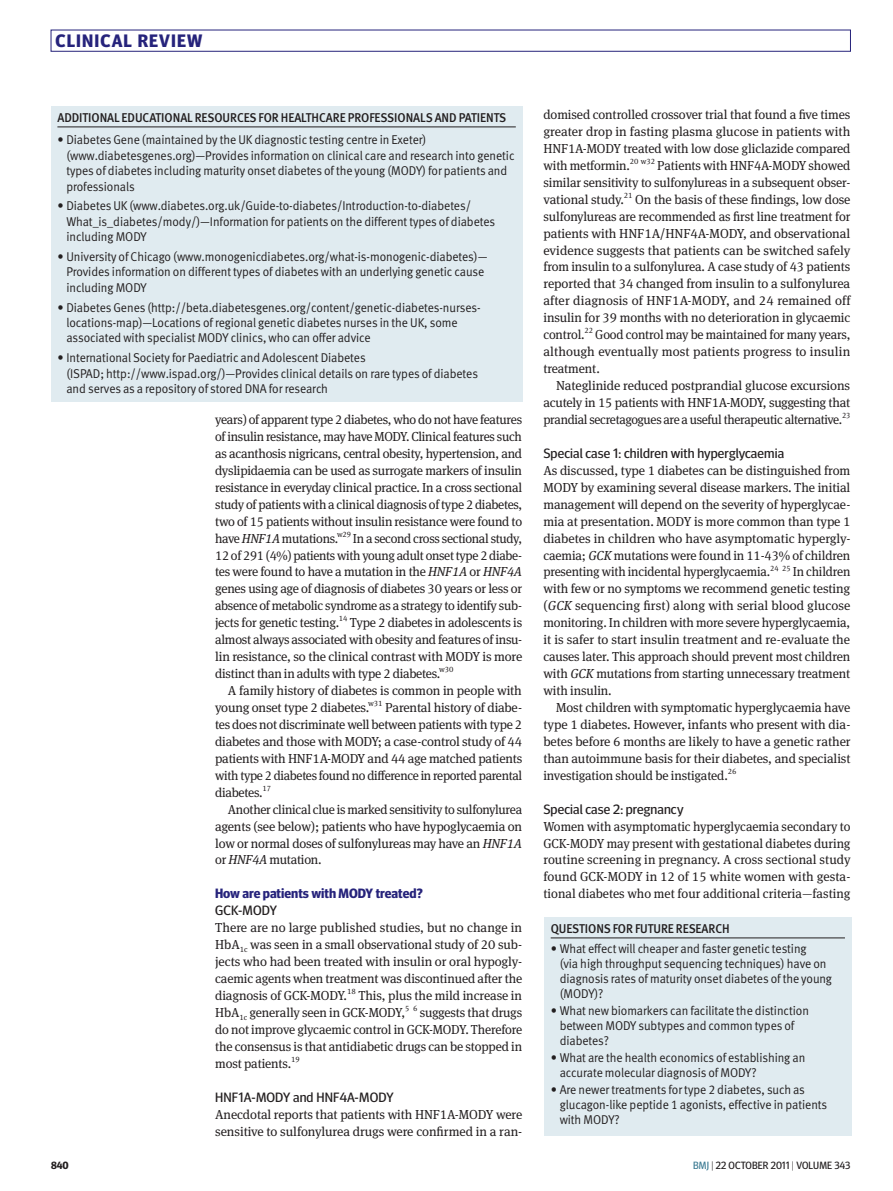
<style>
.page{position:relative;width:893px;height:1191px;background:#fff}
.page>*{position:absolute;margin:0;border:0;box-sizing:border-box;transform-origin:0 0}
.t1{font:700 18px "Meta Headline OT";letter-spacing:.06em;color:#26237b}
.subhead2{font:13.5px "Meta Headline OT";letter-spacing:.01em;color:#231f20;scale:1.05 1}
.subhead1{font:700 13.5px "Meta Headline OT";color:#26237b}
.body{font:13.05px/17px "Meta Serif Pro";letter-spacing:-.01em;color:#231f20;text-align:justify}
.body_indent{font:13.05px/17px "Meta Serif Pro";letter-spacing:-.02em;color:#231f20;text-align:justify}
.body-2{font:13.05px/17px "Meta Serif Pro";letter-spacing:-.01em;color:#231f20;text-align:justify;scale:.96 1}
.box_text_bullet_lis{font:12.75px/15.5px "Meta Normal LF";letter-spacing:-.005em;color:#231f20;scale:.95 1}
.box_text_head{font:12.75px "Meta Medium LF";letter-spacing:-.005em;color:#231f20;scale:.95 1}
.t2{font:10.5px "Meta Headline OT";letter-spacing:.01em;color:#231f20}
.t3{font:700 10.5px "Meta Headline OT";color:#231f20}
.body-3{font:7.8px "Meta Serif Pro";letter-spacing:-.02em;color:#231f20}
.body_indent-2{font:7.8px "Meta Serif Pro";letter-spacing:-.02em;color:#231f20}
.body-4{font:7.8px "Meta Serif Pro";letter-spacing:-.02em;color:#231f20;scale:.96 1}
.body_indent-3{font:7.8px "Meta Serif Pro";letter-spacing:-.02em;color:#231f20;scale:.96 1}
.s1{font-style:italic}
.s2{color:#3c7b93}
.s3{font-weight:300}
</style>
<div class="page">
<div style="left:544px;top:917px;width:307px;height:218px;background:#e0ebf0"></div>
<hr style="left:551px;top:937px;width:294px;height:1px;background:#231f20">
<div style="left:51px;top:106px;width:471px;height:295px;background:#e0ebf0"></div>
<hr style="left:57px;top:127px;width:459px;height:1px;background:#231f20">
<h1 class="t1" style="left:56px;top:30px;width:148px">CLINICAL REVIEW</h1>
<p class="box_text_head" style="left:57px;top:110px;width:474px">ADDITIONAL EDUCATIONAL RESOURCES FOR HEALTHCARE PROFESSIONALS AND PATIENTS</p>
<p class="box_text_bullet_lis" style="left:66px;top:132px;width:473px;text-indent:-9px">• Diabetes Gene (maintained by the UK diagnostic testing centre in Exeter) (www.diabetesgenes.org)—Provides information on clinical care and research into genetic types of diabetes including maturity onset diabetes of the young (MODY) for patients and professionals</p>
<p class="box_text_bullet_lis" style="left:66px;top:198px;width:453px;text-indent:-9px">• Diabetes UK (www.diabetes.org.uk/Guide-to-diabetes/Introduction-to-diabetes/<br>What_is_diabetes/mody/)—Information for patients on the different types of diabetes including MODY</p>
<p class="box_text_bullet_lis" style="left:66px;top:249px;width:445px;text-indent:-9px">• University of Chicago (www.monogenicdiabetes.org/what-is-monogenic-diabetes)—<br>Provides information on different types of diabetes with an underlying genetic cause including MODY</p>
<p class="box_text_bullet_lis" style="left:66px;top:299px;width:438px;text-indent:-9px">• Diabetes Genes (http://beta.diabetesgenes.org/content/genetic-diabetes-nurses&shy;locations-map)—Locations of regional genetic diabetes nurses in the UK, some associated with specialist MODY clinics, who can offer advice</p>
<p class="box_text_bullet_lis" style="left:66px;top:350px;width:435px;text-indent:-9px">• International Society for Paediatric and Adolescent Diabetes<br>(ISPAD; http://www.ispad.org/)—Provides clinical details on rare types of diabetes and serves as a repository of stored DNA for research</p>
<p class="body" style="left:215px;top:410px;width:309px">years) of apparent type 2 diabetes, who do not have features of insulin resistance, may have MODY. Clinical features such as acanthosis nigricans, central obesity, hypertension, and dyslipidaemia can be used as surrogate markers of insulin resistance in everyday clinical practice. In a cross sectional study of patients with a clinical diagnosis of type 2 diabetes, two of 15 patients without insulin resistance were found to have <span class="s1">HNF1A</span> mutations.</p>
<p class="body-3" style="left:337px;top:528px;width:15px">w29</p>
<p class="body" style="left:215px;top:529px;width:309px;text-indent:138px">In a second cross sectional study, 12 of 291 (4%) patients with young adult onset type 2 diabe&shy;tes were found to have a mutation in the <span class="s1">HNF1A</span> or <span class="s1">HNF4A </span>genes using age of diagnosis of diabetes 30 years or less or absence of metabolic syndrome as a strategy to identify sub&shy;jects for genetic testing.</p>
<p class="body-3" style="left:339px;top:613px;width:10px">14</p>
<p class="body" style="left:215px;top:613px;width:309px;text-indent:135px">Type 2 diabetes in adolescents is almost always associated with obesity and features of insu&shy;lin resistance, so the clinical contrast with MODY is more distinct than in adults with type 2 diabetes.</p>
<p class="body-3" style="left:439px;top:664px;width:16px">w30</p>
<p class="body_indent" style="left:215px;top:681px;width:308px;text-indent:13px">A family history of diabetes is common in people with young onset type 2 diabetes.</p>
<p class="body_indent-2" style="left:368px;top:697px;width:16px">w31</p>
<p class="body_indent" style="left:215px;top:698px;width:309px;text-indent:170px">Parental history of diabe&shy;tes does not discriminate well between patients with type 2 diabetes and those with MODY; a case-control study of 44 patients with HNF1A-MODY and 44 age matched patients with type 2 diabetes found no difference in reported parental diabetes.</p>
<p class="body_indent-2" style="left:262px;top:782px;width:10px">17</p>
<p class="body_indent" style="left:215px;top:800px;width:309px;text-indent:13px">Another clinical clue is marked sensitivity to sulfonylurea agents (see below); patients who have hypoglycaemia on low or normal doses of sulfonylureas may have an <span class="s1">HNF1A </span>or <span class="s1">HNF4A</span> mutation.</p>
<p class="subhead1" style="left:215px;top:885px;width:209px">How are patients with MODY treated?</p>
<p class="subhead2" style="left:215px;top:902px;width:60px">GCK-MODY</p>
<p class="body" style="left:215px;top:918px;width:308px">There are no large published studies, but no change in HbA<sub>1c</sub> was seen in a small observational study of 20 sub&shy;jects who had been treated with insulin or oral hypogly&shy;caemic agents when treatment was discontinued after the diagnosis of GCK-MODY.<sup>18</sup> This, plus the mild increase in HbA<sub>1c</sub> generally seen in GCK-MODY,</p>
<p class="body-3" style="left:405px;top:1002px;width:14px">5 6</p>
<p class="body" style="left:215px;top:1003px;width:309px;text-indent:205px">suggests that drugs do not improve glycaemic control in GCK-MODY. Therefore the consensus is that antidiabetic drugs can be stopped in most patients.</p>
<p class="body-3" style="left:291px;top:1053px;width:10px">19</p>
<p class="subhead2" style="left:215px;top:1088px;width:171px">HNF1A-MODY and HNF4A-MODY</p>
<p class="body" style="left:215px;top:1104px;width:309px">Anecdotal reports that patients with HNF1A-MODY were sensitive to sulfonylurea drugs were confirmed in a ran-</p>
<p class="body" style="left:543px;top:105px;width:309px">domised controlled crossover trial that found a five times greater drop in fasting plasma glucose in patients with HNF1A-MODY treated with low dose gliclazide compared with metformin.<sup>20</sup> <sup>w32</sup> Patients with HNF4A-MODY showed similar sensitivity to sulfonylureas in a subsequent obser&shy;vational study.<sup>21</sup> On the basis of these findings, low dose sulfonylureas are recommended as first line treatment for patients with HNF1A/HNF4A-MODY, and observational evidence suggests that patients can be switched safely from insulin to a sulfonylurea. A case study of 43 patients reported that 34 changed from insulin to a sulfonylurea after diagnosis of HNF1A-MODY, and 24 remained off insulin for 39 months with no deterioration in glycaemic control.<sup>22</sup> Good control may be maintained for many years, although eventually most patients progress to insulin treatment.</p>
<p class="body_indent" style="left:543px;top:376px;width:308px;text-indent:13px">Nateglinide reduced postprandial glucose excursions acutely in 15 patients with HNF1A-MODY, suggesting that prandial secretagogues are a useful therapeutic alternative.</p>
<p class="body_indent-3" style="left:842px;top:410px;width:10px">23</p>
<p class="subhead2" style="left:543px;top:445px;width:231px">Special case 1: children with hyperglycaemia</p>
<p class="body" style="left:543px;top:461px;width:309px">As discussed, type 1 diabetes can be distinguished from MODY by examining several disease markers. The initial management will depend on the severity of hyperglycae&shy;mia at presentation. MODY is more common than type 1 diabetes in children who have asymptomatic hypergly&shy;caemia; <span class="s1">GCK</span> mutations were found in 11-43% of children presenting with incidental hyperglycaemia.</p>
<p class="body-4" style="left:770px;top:562px;width:23px">24 25</p>
<p class="body-2" style="left:543px;top:563px;width:321px;text-indent:249px">In children with few or no symptoms we recommend genetic testing (<span class="s1">GCK</span> sequencing first) along with serial blood glucose monitoring. In children with more severe hyperglycaemia, it is safer to start insulin treatment and re-evaluate the causes later. This approach should prevent most children with <span class="s1">GCK</span> mutations from starting unnecessary treatment with insulin.</p>
<p class="body_indent" style="left:543px;top:698px;width:309px;text-indent:13px">Most children with symptomatic hyperglycaemia have type 1 diabetes. However, infants who present with dia&shy;betes before 6 months are likely to have a genetic rather than autoimmune basis for their diabetes, and specialist investigation should be instigated.<sup>26</sup></p>
<p class="subhead2" style="left:543px;top:800px;width:135px">Special case 2: pregnancy</p>
<p class="body" style="left:543px;top:817px;width:309px">Women with asymptomatic hyperglycaemia secondary to GCK-MODY may present with gestational diabetes during routine screening in pregnancy. A cross sectional study found GCK-MODY in 12 of 15 white women with gesta&shy;tional diabetes who met four additional criteria—fasting</p>
<p class="box_text_head" style="left:551px;top:921px;width:190px">QUESTIONS FOR FUTURE RESEARCH</p>
<p class="box_text_bullet_lis" style="left:560px;top:940px;width:288px;line-height:15px;text-indent:-9px">• What effect will cheaper and faster genetic testing<br>(via high throughput sequencing techniques) have on diagnosis rates of maturity onset diabetes of the young (MODY)?</p>
<p class="box_text_bullet_lis" style="left:560px;top:1002px;width:264px;line-height:15px;text-indent:-9px">• What new biomarkers can facilitate the distinction between MODY subtypes and common types of diabetes?</p>
<p class="box_text_bullet_lis" style="left:560px;top:1050px;width:260px;line-height:15px;text-indent:-9px">• What are the health economics of establishing an accurate molecular diagnosis of MODY?</p>
<p class="box_text_bullet_lis" style="left:560px;top:1082px;width:283px;line-height:15px;text-indent:-9px">• Are newer treatments for type 2 diabetes, such as glucagon-like peptide 1 agonists, effective in patients with MODY?</p>
<p class="t3" style="left:51px;top:1159px;width:19px">840</p>
<p class="t2" style="left:693px;top:1159px;width:159px"><span class="s2">BMJ</span> <span class="s3">|</span> 22 OCTOBER 2011 <span class="s3">|</span> VOLUME 343</p>
</div>
